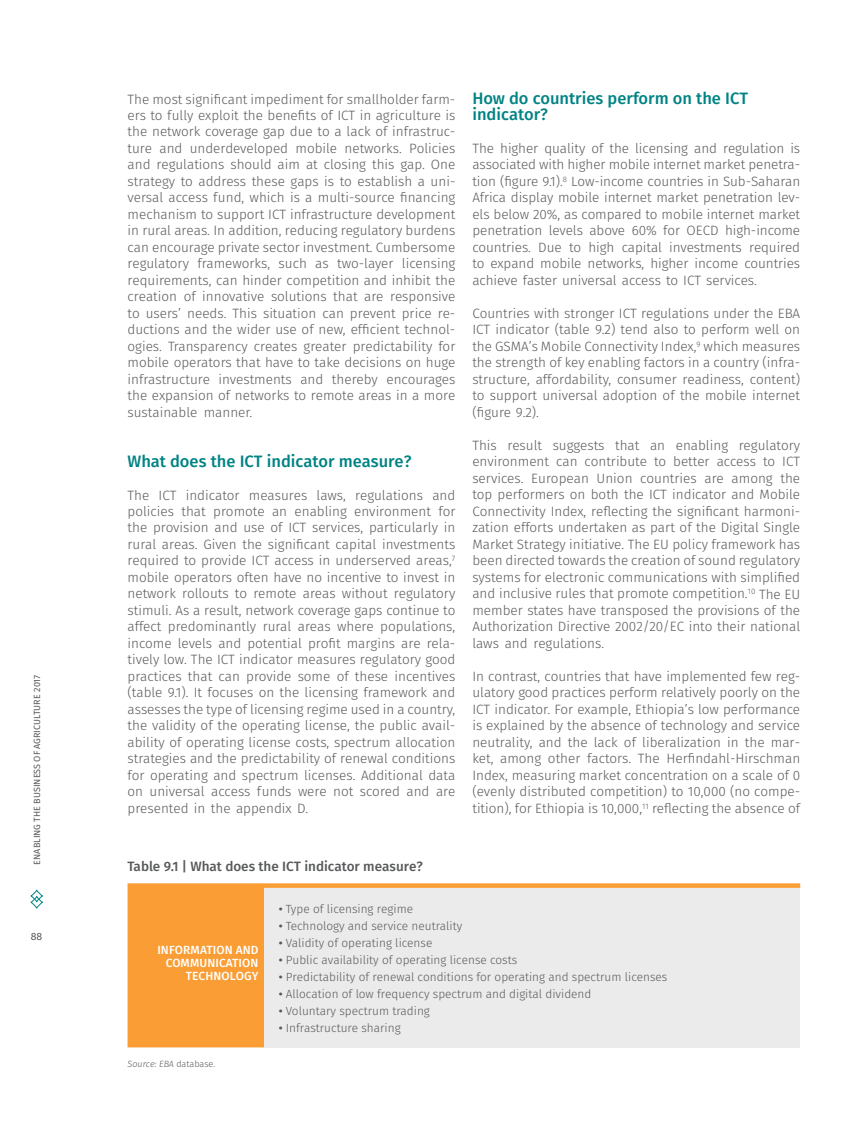
<style>
.page{position:relative;width:864px;height:1134px;background:#fff}
.page>*{position:absolute;margin:0;border:0;box-sizing:border-box;transform-origin:0 0}
.t1{font:500 16.5px/16.5px "Fira Sans";color:#008383}
.t2{font:300 13.5px/16.5px "Fira Sans";color:#58595b;text-align:justify}
.t3{font:500 13.5px "Fira Sans";color:#58595b}
.t4{font:300 11.85px "Fira Sans";color:#58595b}
.t5{font:500 11.85px/12.8px "Fira Sans";letter-spacing:.01em;color:#fff;text-align:right}
.t6{font:10.5px "Fira Sans";color:#58595b}
.t7{font:9px "Fira Sans";color:#58595b}
.t8{font:italic 300 9px "Fira Sans";color:#58595b}
.s1{font-style:normal}
.s2{font-weight:500;font-size:11.7px}
</style>
<div class="page">
<div style="left:31px;top:896px;width:12px;height:12px;border:1px solid #008383;border-radius:50%"></div>
<div style="left:31px;top:890px;width:12px;height:12px;border:1px solid #008383;border-radius:50%"></div>
<div style="left:128px;top:883px;width:672px;height:164px;background:#f99d34"></div>
<div style="left:264px;top:888px;width:536px;height:159px;background:#ebebec"></div>
<p class="t7" style="left:31px;top:865px;width:191px;rotate:-90deg">ENABLING THE BUSINESS OF AGRICULTURE 2017</p>
<p class="t6" style="left:31px;top:929px;width:13px">88</p>
<p class="t2" style="left:128px;top:92px;width:329px">The most significant impediment for smallholder farm&shy;ers to fully exploit the benefits of ICT in agriculture is the network coverage gap due to a lack of infrastruc&shy;ture and underdeveloped mobile networks. Policies and regulations should aim at closing this gap. One strategy to address these gaps is to establish a uni&shy;versal access fund, which is a multi-source financing mechanism to support ICT infrastructure development in rural areas. In addition, reducing regulatory burdens can encourage private sector investment. Cumbersome regulatory frameworks, such as two-layer licensing requirements, can hinder competition and inhibit the creation of innovative solutions that are responsive to users’ needs. This situation can prevent price re&shy;ductions and the wider use of new, efficient technol&shy;ogies. Transparency creates greater predictability for mobile operators that have to take decisions on huge infrastructure investments and thereby encourages the expansion of networks to remote areas in a more sustainable manner.</p>
<p class="t1" style="left:128px;top:454px;width:285px">What does the ICT indicator measure?</p>
<p class="t2" style="left:128px;top:488px;width:329px">The ICT indicator measures laws, regulations and policies that promote an enabling environment for the provision and use of ICT services, particularly in rural areas. Given the significant capital investments required to provide ICT access in underserved areas,<sup>7 </sup>mobile operators often have no incentive to invest in network rollouts to remote areas without regulatory stimuli. As a result, network coverage gaps continue to affect predominantly rural areas where populations, income levels and potential profit margins are rela&shy;tively low. The ICT indicator measures regulatory good practices that can provide some of these incentives (table 9.1). It focuses on the licensing framework and assesses the type of licensing regime used in a country, the validity of the operating license, the public avail&shy;ability of operating license costs, spectrum allocation strategies and the predictability of renewal conditions for operating and spectrum licenses. Additional data on universal access funds were not scored and are presented in the appendix D.</p>
<p class="t1" style="left:472px;top:91px;width:277px">How do countries perform on the ICT indicator?</p>
<p class="t2" style="left:472px;top:141px;width:329px">The higher quality of the licensing and regulation is associated with higher mobile internet market penetra&shy;tion (figure 9.1).<sup>8</sup> Low-income countries in Sub-Saharan Africa display mobile internet market penetration lev&shy;els below 20%, as compared to mobile internet market penetration levels above 60% for OECD high-income countries. Due to high capital investments required to expand mobile networks, higher income countries achieve faster universal access to ICT services.</p>
<p class="t2" style="left:472px;top:306px;width:329px">Countries with stronger ICT regulations under the EBA ICT indicator (table 9.2) tend also to perform well on the GSMA’s Mobile Connectivity Index,<sup>9</sup> which measures the strength of key enabling factors in a country (infra&shy;structure, affordability, consumer readiness, content) to support universal adoption of the mobile internet (figure 9.2).</p>
<p class="t2" style="left:472px;top:438px;width:329px">This result suggests that an enabling regulatory environment can contribute to better access to ICT services. European Union countries are among the top performers on both the ICT indicator and Mobile Connectivity Index, reflecting the significant harmoni&shy;zation efforts undertaken as part of the Digital Single Market Strategy initiative. The EU policy framework has been directed towards the creation of sound regulatory systems for electronic communications with simplified and inclusive rules that promote competition.<sup>10</sup> The EU member states have transposed the provisions of the Authorization Directive 2002/20/EC into their national laws and regulations.</p>
<p class="t2" style="left:472px;top:669px;width:329px">In contrast, countries that have implemented few reg&shy;ulatory good practices perform relatively poorly on the ICT indicator. For example, Ethiopia’s low performance is explained by the absence of technology and service neutrality, and the lack of liberalization in the mar&shy;ket, among other factors. The Herfindahl-Hirschman Index, measuring market concentration on a scale of 0 (evenly distributed competition) to 10,000 (no compe&shy;tition), for Ethiopia is 10,000,<sup>11</sup> reflecting the absence of</p>
<p class="t3" style="left:128px;top:857px;width:297px">Table 9.1 | What does the ICT indicator measure?</p>
<p class="t5" style="left:157px;top:945px;width:103px">Information and communication tech nology</p>
<p class="t8" style="left:128px;top:1057px;width:89px">Source: EBA <span class="s1">database.</span></p>
<p class="t4" style="left:279px;top:900px;width:136px"><span class="s2">•</span> Type of licensing regime</p>
<p class="t4" style="left:279px;top:917px;width:185px"><span class="s2">•</span> Technology and service neutrality</p>
<p class="t4" style="left:279px;top:934px;width:155px"><span class="s2">•</span> Validity of operating license</p>
<p class="t4" style="left:279px;top:951px;width:240px"><span class="s2">•</span> Public availability of operating license costs</p>
<p class="t4" style="left:279px;top:968px;width:390px"><span class="s2">•</span> Predictability of renewal conditions for operating and spectrum licenses</p>
<p class="t4" style="left:279px;top:985px;width:314px"><span class="s2">•</span> Allocation of low frequency spectrum and digital dividend</p>
<p class="t4" style="left:279px;top:1002px;width:152px"><span class="s2">•</span> Voluntary spectrum trading</p>
<p class="t4" style="left:279px;top:1020px;width:123px"><span class="s2">•</span> Infrastructure sharing</p>
</div>
